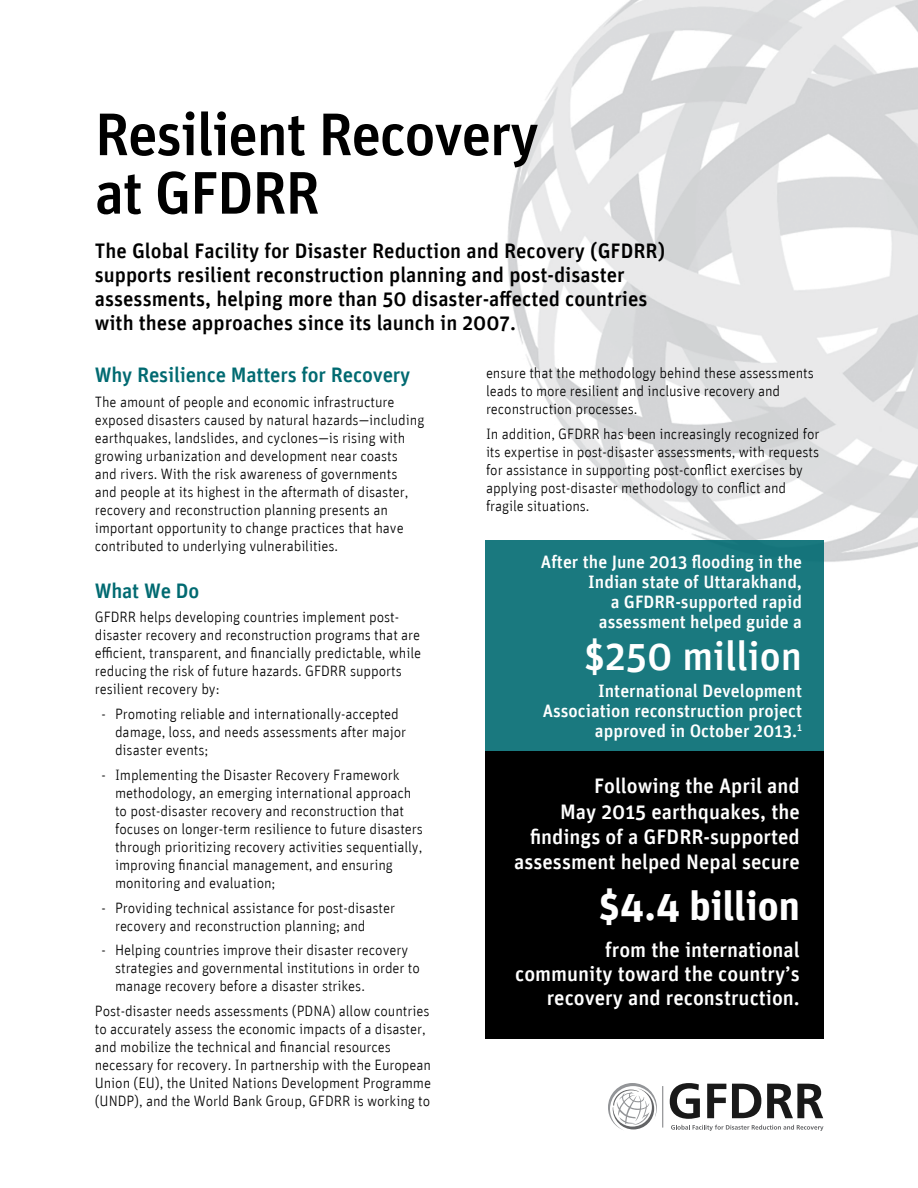
<style>
.page{position:relative;width:918px;height:1188px;background:#fff}
.page>*{position:absolute;margin:0;border:0;box-sizing:border-box;transform-origin:0 0}
.t1{font:500 60px/58.5px "Unit";letter-spacing:-.025em;color:#000}
.t2{font:500 40.5px "Unit";color:#fff}
.t3{font:700 40.5px "Unit";color:#fff}
.t4{font:500 21px/24px "Unit";color:#000}
.t5{font:500 21px/25.2px "Unit";color:#fff;text-align:right}
.t6{font:500 21px "Unit";letter-spacing:-.01em;color:#006a71}
.t7{font:500 18px/19.8px "Unit";color:#fff;text-align:right}
.t8{font:300 15px/18px "Unit";letter-spacing:-.005em;color:#000}
</style>
<div class="page">
<img style="left:486px;top:0;width:432px;height:562px">
<div style="left:485px;top:541px;width:339px;height:213px;background:#1a797f"></div>
<div style="left:485px;top:752px;width:339px;height:287px;background:#000"></div>
<svg style="left:671px;top:1125px;width:152px;height:6px"></svg>
<svg style="left:608px;top:1083px;width:49px;height:47px"></svg>
<hr style="left:662px;top:1086px;width:1px;height:42px;background:#808285">
<svg style="left:670px;top:1083px;width:30px;height:36px"></svg>
<svg style="left:707px;top:1084px;width:19px;height:34px"></svg>
<svg style="left:732px;top:1084px;width:29px;height:34px"></svg>
<svg style="left:767px;top:1084px;width:56px;height:34px"></svg>
<h1 class="t1" style="left:95px;top:104px;width:446px">Resilient Recovery at GFDRR</h1>
<p class="t4" style="left:95px;top:239px;width:572px">The Global Facility for Disaster Reduction and Recovery (GFDRR) supports resilient reconstruction planning and post-disaster assessments, helping more than 50 disaster-affected countries with these approaches since its launch in 2007.</p>
<h3 class="t6" style="left:95px;top:363px;width:317px">Why Resilience Matters for Recovery</h3>
<p class="t8" style="left:95px;top:393px;width:331px">The amount of people and economic infrastructure exposed disasters caused by natural hazards—including earthquakes, landslides, and cyclones—is rising with growing urbanization and development near coasts<br>and rivers. With the risk awareness of governments<br>and people at its highest in the aftermath of disaster, recovery and reconstruction planning presents an important opportunity to change practices that have contributed to underlying vulnerabilities.</p>
<h3 class="t6" style="left:95px;top:578px;width:106px">What We Do</h3>
<p class="t8" style="left:95px;top:608px;width:328px">GFDRR helps developing countries implement post&shy;disaster recovery and reconstruction programs that are efficient, transparent, and financially predictable, while reducing the risk of future hazards. GFDRR supports resilient recovery by:</p>
<p class="t8" style="left:115px;top:705px;width:293px;text-indent:-14px">- Promoting reliable and internationally-accepted damage, loss, and needs assessments after major disaster events;</p>
<p class="t8" style="left:115px;top:766px;width:309px;text-indent:-14px">- Implementing the Disaster Recovery Framework methodology, an emerging international approach to post-disaster recovery and reconstruction that focuses on longer-term resilience to future disasters through prioritizing recovery activities sequentially, improving financial management, and ensuring monitoring and evaluation;</p>
<p class="t8" style="left:115px;top:898px;width:281px;text-indent:-14px">- Providing technical assistance for post-disaster recovery and reconstruction planning; and</p>
<p class="t8" style="left:115px;top:941px;width:306px;text-indent:-14px">- Helping countries improve their disaster recovery strategies and governmental institutions in order to manage recovery before a disaster strikes.</p>
<p class="t8" style="left:95px;top:1002px;width:338px">Post-disaster needs assessments (PDNA) allow countries to accurately assess the economic impacts of a disaster, and mobilize the technical and financial resources necessary for recovery. In partnership with the European Union (EU), the United Nations Development Programme (UNDP), and the World Bank Group, GFDRR is working to</p>
<p class="t8" style="left:486px;top:364px;width:329px">ensure that the methodology behind these assessments leads to more resilient and inclusive recovery and reconstruction processes.</p>
<p class="t8" style="left:486px;top:424px;width:335px">In addition, GFDRR has been increasingly recognized for its expertise in post-disaster assessments, with requests for assistance in supporting post-conflict exercises by applying post-disaster methodology to conflict and fragile situations.</p>
<p class="t7" style="left:541px;top:552px;width:263px">After the June 2013 flooding in the<br>Indian state of Uttarakhand,<br>a GFDRR-supported rapid assessment helped guide a</p>
<h2 class="t2" style="left:585px;top:632px;width:219px">$250 million</h2>
<p class="t7" style="left:543px;top:680px;width:261px">International Development<br>Association reconstruction project approved in October 2013.<sup>1</sup></p>
<h3 class="t5" style="left:514px;top:773px;width:287px">Following the April and<br>May 2015 earthquakes, the findings of a GFDRR-supported assessment helped Nepal secure</h3>
<h2 class="t3" style="left:599px;top:881px;width:202px">$4.4 billion</h2>
<h3 class="t5" style="left:515px;top:938px;width:286px;line-height:24px">from the international community toward the country’s recovery and reconstruction.</h3>
</div>
